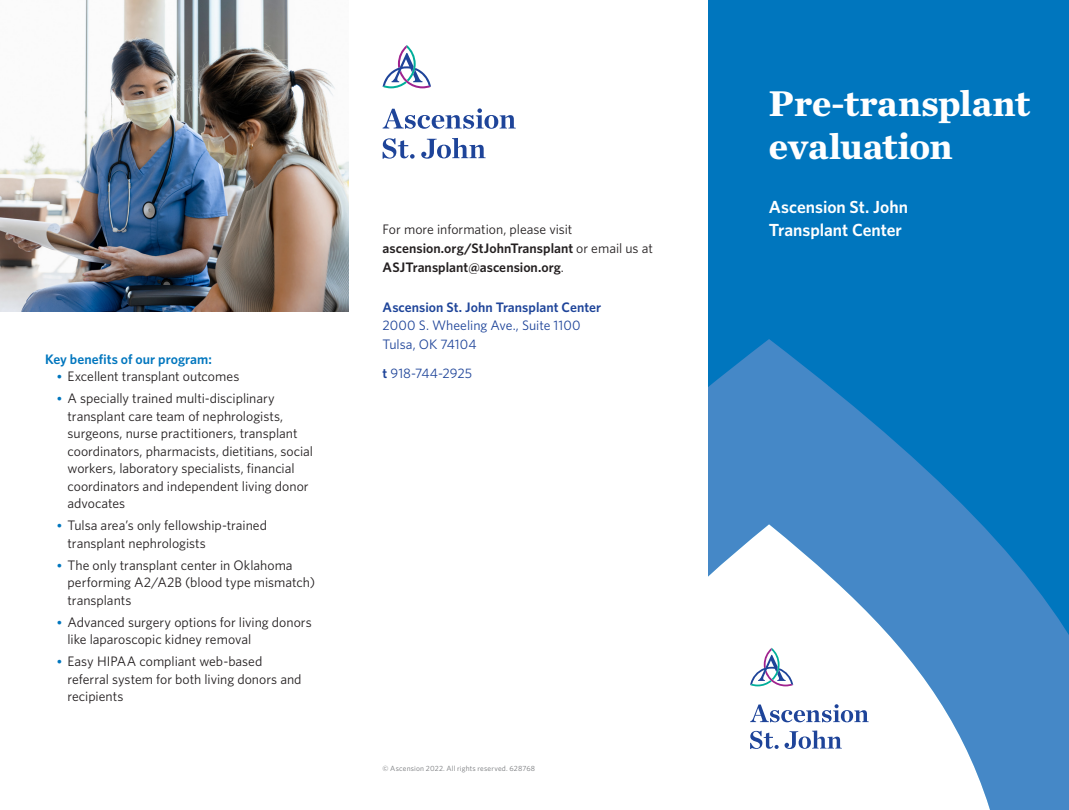
<style>
.page{position:relative;width:1069px;height:810px;background:#fff}
.page>*{position:absolute;margin:0;border:0;box-sizing:border-box;transform-origin:0 0}
.Cover_-_Title_32_34{font:700 37.5px/42.5px "Chronicle Text G1";letter-spacing:-.005em;color:#fff}
.Cover_-_Sub-title_14{font:600 17.5px/22.5px "Whitney";color:#fff}
.t1{font:13.75px/17.5px "Whitney";color:#231f20}
.t2{font:600 13.75px/18.8px "Whitney";letter-spacing:.005em;color:#231f20}
.t3{font:13.75px "Whitney";color:#1e4499}
.t4{font:600 13.75px "Whitney";letter-spacing:.005em;color:#1e4499}
.t5{font:600 13.75px "Whitney";letter-spacing:.005em;color:#0076be}
.t6{font:7.5px "Whitney";letter-spacing:.02em;color:#76787b}
.s1{font-family:"Chronicle Text G1";color:#0076be}
.s2{font-weight:400}
.s3{font-weight:600}
</style>
<div class="page">
<svg style="left:383px;top:45px;width:48px;height:43px"></svg>
<svg style="left:421px;top:138px;width:65px;height:21px"></svg>
<svg style="left:383px;top:108px;width:133px;height:21px"></svg>
<svg style="left:382px;top:138px;width:33px;height:21px"></svg>
<img style="left:0;top:0;width:349px;height:311px">
<div style="left:709px;top:0;width:360px;height:810px;background:#0076be"></div>
<svg style="left:709px;top:339px;width:360px;height:471px;fill:#4588c7"></svg>
<svg style="left:709px;top:524px;width:313px;height:286px;background:#afcce7"></svg>
<svg style="left:750px;top:648px;width:43px;height:38px;background:#cad2e3"></svg>
<svg style="left:784px;top:731px;width:58px;height:18px"></svg>
<svg style="left:750px;top:704px;width:119px;height:18px;background:#b9c5df"></svg>
<svg style="left:750px;top:731px;width:28px;height:18px"></svg>
<p class="t5" style="left:45px;top:350px;width:168px">Key benefits of our program:</p>
<p class="t1" style="left:56px;top:367px;width:185px"><span class="s1">•</span> Excellent transplant outcomes</p>
<p class="t1" style="left:68px;top:389px;width:247px;text-indent:-11px"><span class="s1">•</span> A specially trained multi-disciplinary transplant care team of nephrologists, surgeons, nurse practitioners, transplant coordinators, pharmacists, dietitians, social workers, laboratory specialists, financial coordinators and independent living donor advocates</p>
<p class="t1" style="left:68px;top:516px;width:201px;text-indent:-11px"><span class="s1">•</span> Tulsa area’s only fellowship-trained transplant nephrologists</p>
<p class="t1" style="left:68px;top:556px;width:249px;text-indent:-11px"><span class="s1">•</span> The only transplant center in Oklahoma performing A2/A2B (blood type mismatch) transplants</p>
<p class="t1" style="left:68px;top:613px;width:246px;text-indent:-11px"><span class="s1">•</span> Advanced surgery options for living donors like laparoscopic kidney removal</p>
<p class="t1" style="left:68px;top:652px;width:236px;text-indent:-11px"><span class="s1">•</span> Easy HIPAA compliant web-based referral system for both living donors and recipients</p>
<p class="t2" style="left:382px;top:220px;width:272px"><span class="s2">For more information, please visit </span>ascension.org/StJohnTransplant <span class="s2">or email us at<br></span>ASJTransplant@ascension.org<span class="s2">.</span></p>
<p class="t4" style="left:382px;top:298px;width:220px">Ascension St. John Transplant Center</p>
<p class="t3" style="left:382px;top:317px;width:199px">2000 S. Wheeling Ave., Suite 1100</p>
<p class="t3" style="left:382px;top:335px;width:95px">Tulsa, OK 74104</p>
<p class="t3" style="left:382px;top:364px;width:91px"><span class="s3">t</span> 918-744-2925</p>
<p class="t6" style="left:382px;top:763px;width:154px">© Ascension 2022. All rights reserved. 628768</p>
<p class="Cover_-_Title_32_34" style="left:769px;top:80px;width:263px">Pre-transplant evaluation</p>
<p class="Cover_-_Sub-title_14" style="left:769px;top:196px;width:141px">Ascension St. John<br>Transplant Center</p>
</div>
